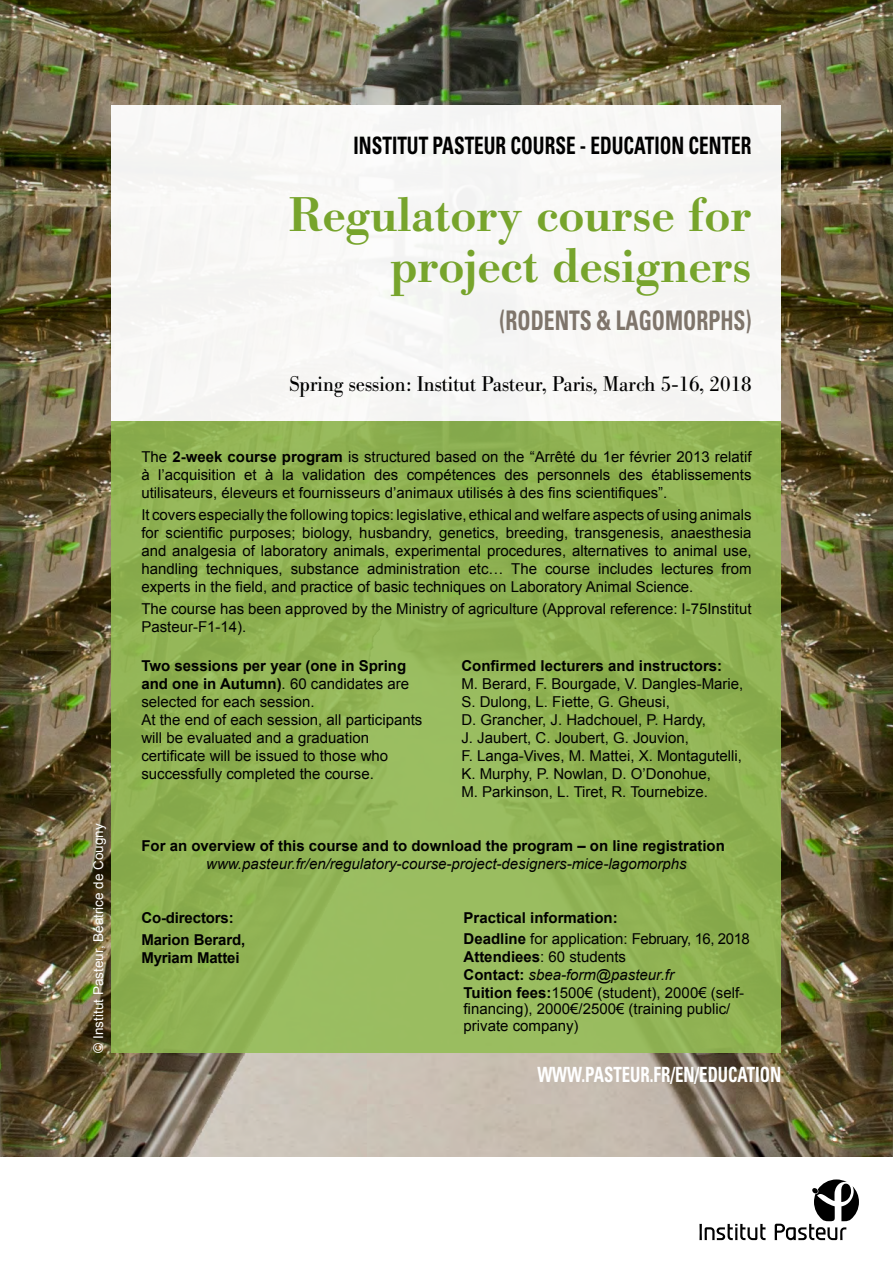
<style>
.page{position:relative;width:893px;height:1263px;background:#fff}
.page>*{position:absolute;margin:0;border:0;box-sizing:border-box;transform-origin:0 0}
.t1{font:500 48px/51px "Bodoni BE";color:#77a42c;text-align:right}
.t2{font:700 condensed 27px "Univers LT";color:#7f756b;scale:.8 1}
.t3{font:700 condensed 24px "Univers LT";color:#000;scale:.8 1}
.t4{font:21px "Bodoni BE";color:#000;scale:.96 1}
.t5{font:700 condensed 21px "Univers LT";color:#fff;scale:.8 1}
.t6{font:15px/18px "Arial";color:#000}
.t7{font:700 15px/18px "Arial";color:#000}
.t8{font:italic 15px "Arial";color:#000}
.t9{font:13.5px "Arial";color:#fff}
.s1{font-weight:700}
.s2{font-weight:400}
.s3{font-weight:700;font-style:normal}
</style>
<div class="page">
<img style="left:0;top:0;width:893px;height:1157px">
<svg style="left:699px;top:1179px;width:160px;height:61px"></svg>
<div style="left:112px;top:105px;width:669px;height:316px;background:#f7f7f5"></div>
<div style="left:112px;top:421px;width:669px;height:631px;background:#92b555"></div>
<p class="t9" style="left:90px;top:1052px;width:231px;rotate:-90deg">© Institut Pasteur, Béatrice de Cougny</p>
<p class="t3" style="left:354px;top:131px;width:499px">INSTITUT PASTEUR COURSE - EDUCATION CENTER</p>
<p class="t1" style="left:289px;top:190px;width:464px">Regulatory course for project designers</p>
<p class="t2" style="left:500px;top:304px;width:317px">(RODENTS &amp; LAGOMORPHS)</p>
<p class="t4" style="left:289px;top:372px;width:483px">Spring session: Institut Pasteur, Paris, March 5-16, 2018</p>
<p class="t6" style="left:141px;top:448px;width:612px;text-align:justify">The <span class="s1">2-week course program</span> is structured based on the “Arrêté du 1er février 2013 relatif à l’acquisition et à la validation des compétences des personnels des établissements utilisateurs, éleveurs et fournisseurs d’animaux utilisés à des fins scientifiques”.</p>
<p class="t6" style="left:141px;top:506px;width:612px;text-align:justify">It covers especially the following topics: legislative, ethical and welfare aspects of using animals for scientific purposes; biology, husbandry, genetics, breeding, transgenesis, anaesthesia and analgesia of laboratory animals, experimental procedures, alternatives to animal use, handling techniques, substance administration etc… The course includes lectures from experts in the field, and practice of basic techniques on Laboratory Animal Science.</p>
<p class="t6" style="left:141px;top:600px;width:612px">The course has been approved by the Ministry of agriculture (Approval reference: I-75Institut<br>Pasteur-F1-14).</p>
<p class="t7" style="left:141px;top:657px;width:269px">Two sessions per year (one in Spring and one in Autumn)<span class="s2">. 60 candidates are selected for each session.</span></p>
<p class="t6" style="left:141px;top:711px;width:282px">At the end of each session, all participants will be evaluated and a graduation certificate will be issued to those who successfully completed the course.</p>
<p class="t6" style="left:461px;top:657px;width:284px"><span class="s1">Confirmed lecturers and instructors:<br></span>M. Berard, F. Bourgade, V. Dangles-Marie, S. Dulong, L. Fiette, G. Gheusi,<br>D. Grancher, J. Hadchouel, P. Hardy,<br>J. Jaubert, C. Joubert, G. Jouvion,<br>F. Langa-Vives, M. Mattei, X. Montagutelli, K. Murphy, P. Nowlan, D. O’Donohue,<br>M. Parkinson, L. Tiret, R. Tournebize.</p>
<p class="t7" style="left:141px;top:837px;width:585px">For an overview of this course and to download the program – on line registration</p>
<p class="t8" style="left:206px;top:854px;width:482px">www.pasteur.fr/en/regulatory-course-project-designers-mice-lagomorphs</p>
<p class="t7" style="left:141px;top:909px;width:94px">Co-directors:</p>
<p class="t7" style="left:141px;top:931px;width:105px">Marion Berard,<br>Myriam Mattei</p>
<p class="t7" style="left:463px;top:909px;width:156px">Practical information:</p>
<p class="t6" style="left:463px;top:930px;width:288px"><span class="s1">Deadline</span> for application: February, 16, 2018</p>
<p class="t6" style="left:463px;top:948px;width:164px"><span class="s1">Attendiees</span>: 60 students</p>
<p class="t8" style="left:463px;top:965px;width:212px"><span class="s3">Contact:</span> sbea-form@pasteur.fr</p>
<p class="t6" style="left:463px;top:984px;width:282px;line-height:16.5px"><span class="s1">Tuition fees:</span>1500€ (student), 2000€ (self&shy;financing), 2000€/2500€ (training public/ private company)</p>
<p class="t5" style="left:537px;top:1061px;width:306px">WWW.PASTEUR.FR/EN/EDUCATION</p>
</div>
